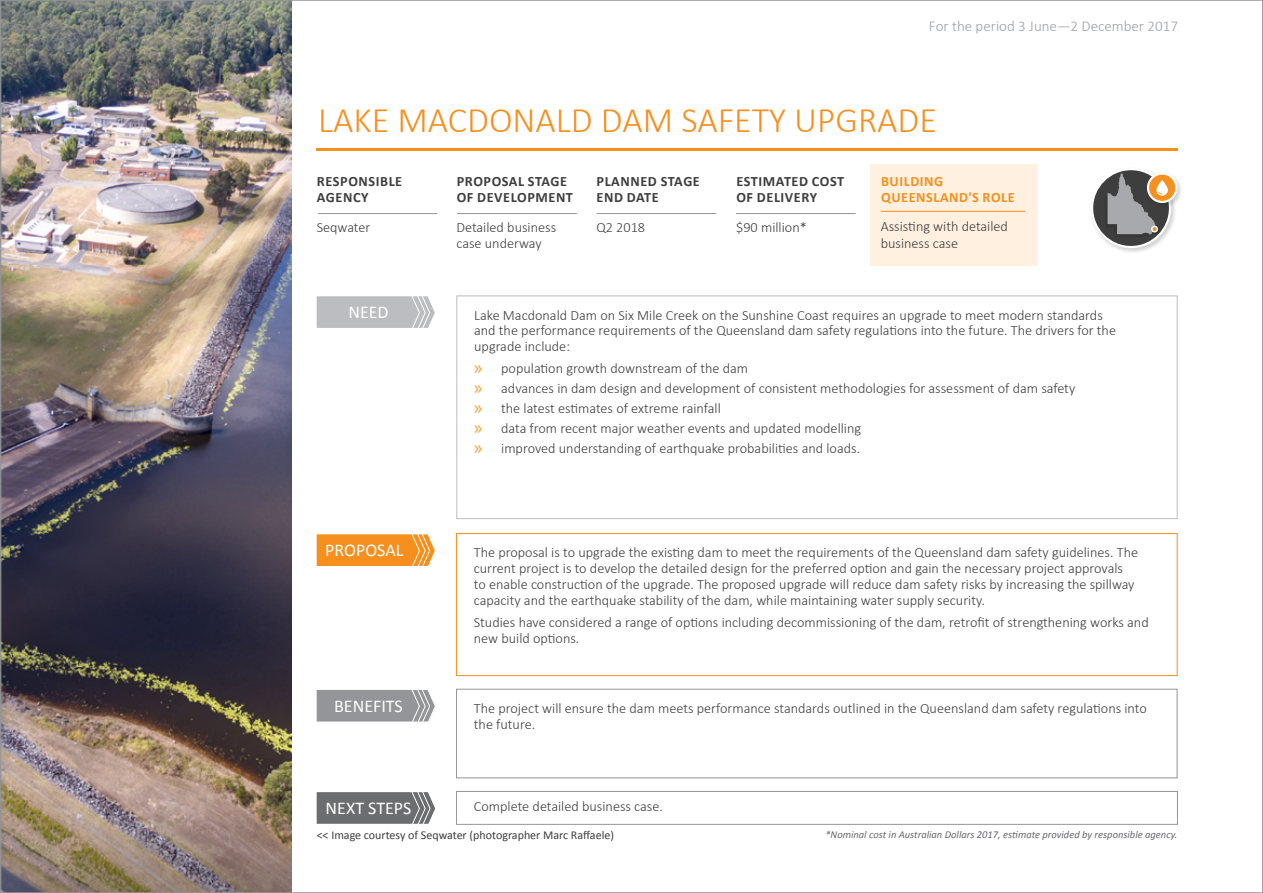
<style>
.page{position:relative;width:1263px;height:893px;background:#fff}
.page>*{position:absolute;margin:0;border:0;box-sizing:border-box;transform-origin:0 0}
.t1{font:300 36px "Calibri";color:#f68f1e}
.DOT_POINT{font:18px "Calibri";color:#fff}
.t2{font:300 15px "Calibri";color:#9d9fa2}
.Text_-_All_Span{font:300 14.25px/15.8px "Calibri";color:#3e3e3f}
.Responsible_Agency_e{font:300 14.25px/16.5px "Calibri";color:#3e3e3f}
.Responsible_Agency_e-2{font:700 14.25px/16.5px "Calibri";letter-spacing:.04em;color:#3e3e3f}
.Responsible_Agency_e-3{font:700 14.25px/16.5px "Calibri";letter-spacing:.04em;color:#f68f1e}
.t3{font:12px "Calibri";color:#3e3e3f}
.Footnotes{font:italic 10.5px "Calibri";color:#69696c}
.s1{font-family:"Myriad Pro";font-weight:400;font-size:19.5px;color:#f89a32}
</style>
<div class="page">
<div style="left:870px;top:164px;width:168px;height:101px;background:#fff0e0"></div>
<svg style="left:317px;top:296px;width:118px;height:32px;background:#c0c1c4"></svg>
<hr style="left:317px;top:149px;width:861px;height:2px;background:#f68f1e">
<img style="left:3px;top:2px;width:288px;height:612px">
<div style="left:1089px;top:167px;width:87px;height:87px;background:#231f20;opacity:.2"></div>
<svg style="left:1092px;top:169px;width:78px;height:78px"></svg>
<div style="left:1091px;top:168px;width:80px;height:80px;border:2px solid #fff;border-radius:50%"></div>
<div style="left:1145px;top:171px;width:38px;height:38px;background:#231f20;opacity:.2"></div>
<svg style="left:1148px;top:174px;width:28px;height:28px"></svg>
<svg style="left:1105px;top:173px;width:63px;height:65px;background:#857e78"></svg>
<div style="left:1147px;top:172px;width:30px;height:31px;border:2px solid #fff;border-radius:50%"></div>
<img style="left:3px;top:614px;width:288px;height:277px">
<svg style="left:317px;top:792px;width:118px;height:32px;background:#757679"></svg>
<svg style="left:317px;top:689px;width:119px;height:33px;background:#9ea0a2"></svg>
<svg style="left:317px;top:534px;width:119px;height:32px;background:#f6972f"></svg>
<div style="left:456px;top:791px;width:722px;height:34px;border:1px solid #939598"></div>
<div style="left:456px;top:689px;width:721px;height:89px;border:1px solid #939598"></div>
<div style="left:456px;top:533px;width:721px;height:143px;border:1px solid #f68f1e"></div>
<div style="left:456px;top:295px;width:721px;height:224px;border:1px solid #bcbdc0"></div>
<hr style="left:736px;top:213px;width:120px;height:1px;background:#939598">
<hr style="left:597px;top:213px;width:119px;height:1px;background:#939598">
<hr style="left:457px;top:213px;width:120px;height:1px;background:#939598">
<hr style="left:318px;top:213px;width:119px;height:1px;background:#939598">
<hr style="left:881px;top:211px;width:144px;height:1px;background:#f68f1e">
<p class="t2" style="left:929px;top:17px;width:251px">For the period 3 June—2 December 2017</p>
<p class="t1" style="left:318px;top:98px;width:620px">LAKE MACDONALD DAM SAFETY UPGRADE</p>
<p class="Responsible_Agency_e-2" style="left:317px;top:173px;width:87px">RESPONSIBLE<br>AGENCY</p>
<p class="Responsible_Agency_e" style="left:317px;top:218px;width:55px">Seqwater</p>
<p class="Responsible_Agency_e-2" style="left:457px;top:173px;width:118px">PROPOSAL STAGE<br>OF DEVELOPMENT</p>
<p class="Responsible_Agency_e" style="left:456px;top:218px;width:101px">Detailed business case underway</p>
<p class="Responsible_Agency_e-2" style="left:597px;top:173px;width:105px">PLANNED STAGE<br>END DATE</p>
<p class="Responsible_Agency_e" style="left:596px;top:218px;width:50px">Q2 2018</p>
<p class="Responsible_Agency_e-2" style="left:736px;top:173px;width:109px">ESTIMATED COST<br>OF DELIVERY</p>
<p class="Responsible_Agency_e" style="left:736px;top:218px;width:72px">$90 million*</p>
<p class="Responsible_Agency_e-3" style="left:881px;top:173px;width:135px">BUILDING<br>QUEENSLAND'S ROLE</p>
<p class="Responsible_Agency_e" style="left:881px;top:218px;width:129px">Assisting with detailed business case</p>
<p class="DOT_POINT" style="left:348px;top:301px;width:42px">NEED</p>
<p class="Text_-_All_Span" style="left:474px;top:306px;width:643px">Lake Macdonald Dam on Six Mile Creek on the Sunshine Coast requires an upgrade to meet modern standards and the performance requirements of the Queensland dam safety regulations into the future. The drivers for the upgrade include:</p>
<p class="Text_-_All_Span" style="left:474px;top:360px;width:275px"><span class="s1">»</span> population growth downstream of the dam</p>
<p class="Text_-_All_Span" style="left:474px;top:380px;width:603px"><span class="s1">»</span> advances in dam design and development of consistent methodologies for assessment of dam safety</p>
<p class="Text_-_All_Span" style="left:474px;top:400px;width:248px"><span class="s1">»</span> the latest estimates of extreme rainfall</p>
<p class="Text_-_All_Span" style="left:474px;top:420px;width:388px"><span class="s1">»</span> data from recent major weather events and updated modelling</p>
<p class="Text_-_All_Span" style="left:474px;top:440px;width:387px"><span class="s1">»</span> improved understanding of earthquake probabilities and loads.</p>
<p class="DOT_POINT" style="left:325px;top:539px;width:80px">PROPOSAL</p>
<p class="Text_-_All_Span" style="left:474px;top:544px;width:666px">The proposal is to upgrade the existing dam to meet the requirements of the Queensland dam safety guidelines. The current project is to develop the detailed design for the preferred option and gain the necessary project approvals to enable construction of the upgrade. The proposed upgrade will reduce dam safety risks by increasing the spillway capacity and the earthquake stability of the dam, while maintaining water supply security.</p>
<p class="Text_-_All_Span" style="left:474px;top:613px;width:676px">Studies have considered a range of options including decommissioning of the dam, retrofit of strengthening works and new build options.</p>
<p class="DOT_POINT" style="left:334px;top:694px;width:70px">BENEFITS</p>
<p class="Text_-_All_Span" style="left:474px;top:700px;width:674px">The project will ensure the dam meets performance standards outlined in the Queensland dam safety regulations into the future.</p>
<p class="DOT_POINT" style="left:326px;top:797px;width:87px">NEXT STEPS</p>
<p class="Text_-_All_Span" style="left:474px;top:798px;width:191px">Complete detailed business case.</p>
<p class="t3" style="left:317px;top:827px;width:299px">&lt;&lt; Image courtesy of Seqwater (photographer Marc Raffaele)</p>
<p class="Footnotes" style="left:825px;top:827px;width:354px">*Nominal cost in Australian Dollars 2017, estimate provided by responsible agency.</p>
</div>
